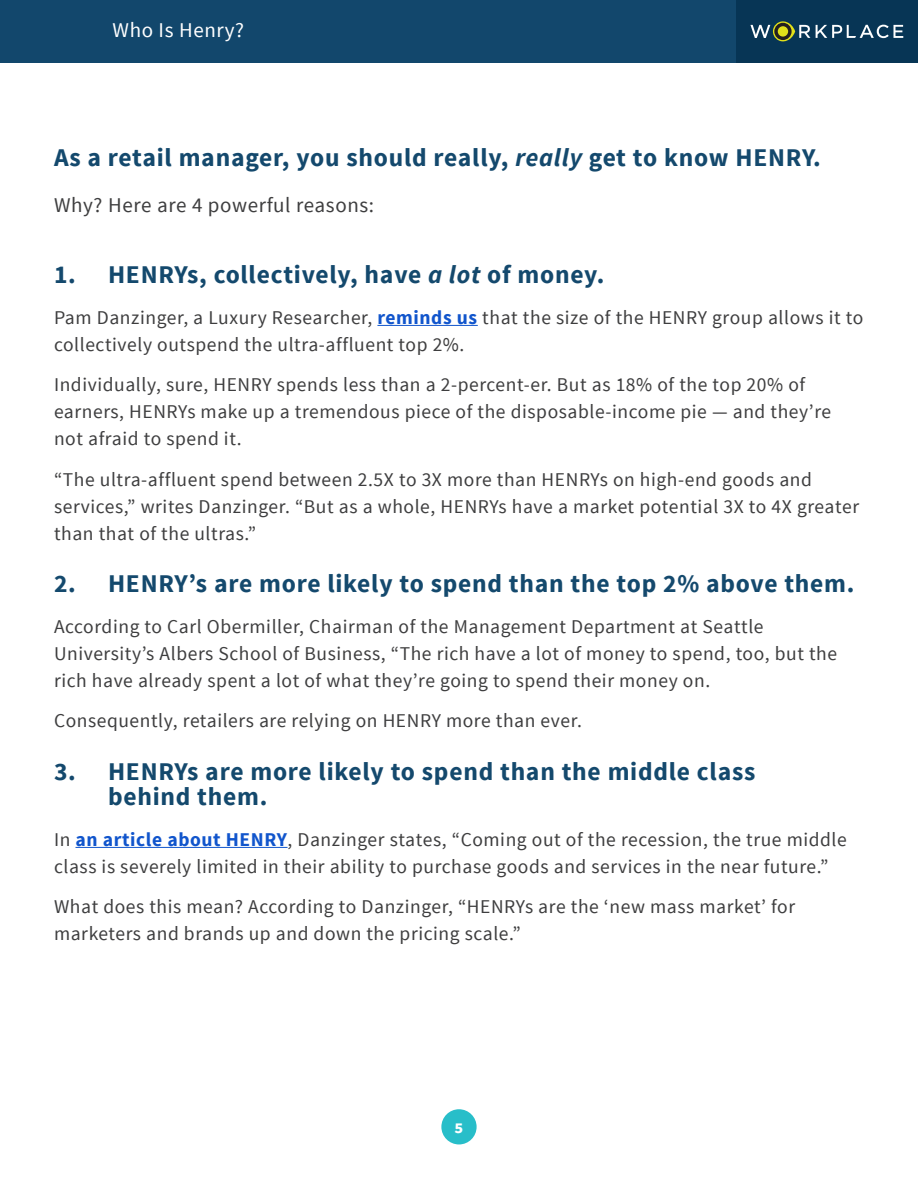
<style>
.page{position:relative;width:918px;height:1188px;background:#fff}
.page>*{position:absolute;margin:0;border:0;box-sizing:border-box;transform-origin:0 0}
.Headers{font:700 25.5px/25.5px "Source Sans Pro";letter-spacing:.03em;color:#14496d}
.Body_Paragraphs{font:21px "Source Sans Pro";letter-spacing:.03em;color:#3e3e3f}
.t1{font:21px "Source Sans Pro";letter-spacing:.03em;color:#fff}
.Body_Paragraphs-2{font:19.5px/27px "Source Sans Pro";letter-spacing:.03em;color:#3e3e3f}
.t2{font:700 18px "Source Sans Pro";color:#fff}
.s1{font-style:italic}
.s2{font-weight:700;color:#15c}
</style>
<div class="page">
<div style="left:0;top:0;width:756px;height:62px;background:#12476c"></div>
<div style="left:737px;top:0;width:181px;height:62px;background:#073555"></div>
<div style="left:441px;top:1109px;width:36px;height:35px;background:#28bec9;border-radius:50%"></div>
<svg style="left:750px;top:21px;width:153px;height:21px"></svg>
<svg style="left:774px;top:23px;width:18px;height:17px"></svg>
<div style="left:778px;top:26px;width:10px;height:11px;background:#e1e01a;border-radius:50%"></div>
<hr style="left:377px;top:325px;width:101px;height:1px;background:#15c">
<hr style="left:75px;top:847px;width:213px;height:1px;background:#15c">
<p class="t1" style="left:113px;top:17px;width:133px">Who Is Henry?</p>
<p class="Headers" style="left:54px;top:146px;width:768px">As a retail manager, you should really, <span class="s1">really</span> get to know HENRY.</p>
<p class="Body_Paragraphs" style="left:54px;top:192px;width:322px">Why? Here are 4 powerful reasons:</p>
<p class="Headers" style="left:54px;top:263px;width:552px">1. HENRYs, collectively, have <span class="s1">a lot</span> of money.</p>
<p class="Body_Paragraphs-2" style="left:54px;top:304px;width:811px">Pam Danzinger, a Luxury Researcher, <span class="s2">reminds us</span> that the size of the HENRY group allows it to collectively outspend the ultra-affluent top 2%.</p>
<p class="Body_Paragraphs-2" style="left:54px;top:372px;width:779px">Individually, sure, HENRY spends less than a 2-percent-er. But as 18% of the top 20% of earners, HENRYs make up a tremendous piece of the disposable-income pie — and they’re not afraid to spend it.</p>
<p class="Body_Paragraphs-2" style="left:54px;top:466px;width:807px">“The ultra-affluent spend between 2.5X to 3X more than HENRYs on high-end goods and services,” writes Danzinger. “But as a whole, HENRYs have a market potential 3X to 4X greater than that of the ultras.”</p>
<p class="Headers" style="left:54px;top:572px;width:802px">2. HENRY’s are more likely to spend than the top 2% above them.</p>
<p class="Body_Paragraphs-2" style="left:54px;top:613px;width:785px">According to Carl Obermiller, Chairman of the Management Department at Seattle<br>University’s Albers School of Business, “The rich have a lot of money to spend, too, but the rich have already spent a lot of what they’re going to spend their money on.</p>
<p class="Body_Paragraphs-2" style="left:54px;top:708px;width:529px">Consequently, retailers are relying on HENRY more than ever.</p>
<p class="Headers" style="left:108px;top:760px;width:649px;text-indent:-54px">3. HENRYs are more likely to spend than the middle class behind them.</p>
<p class="Body_Paragraphs-2" style="left:54px;top:826px;width:794px">In <span class="s2">an article about HENRY</span>, Danzinger states, “Coming out of the recession, the true middle class is severely limited in their ability to purchase goods and services in the near future.”</p>
<p class="Body_Paragraphs-2" style="left:54px;top:894px;width:743px">What does this mean? According to Danzinger, “HENRYs are the ‘new mass market’ for marketers and brands up and down the pricing scale.”</p>
<p class="t2" style="left:455px;top:1115px;width:10px">5</p>
</div>
